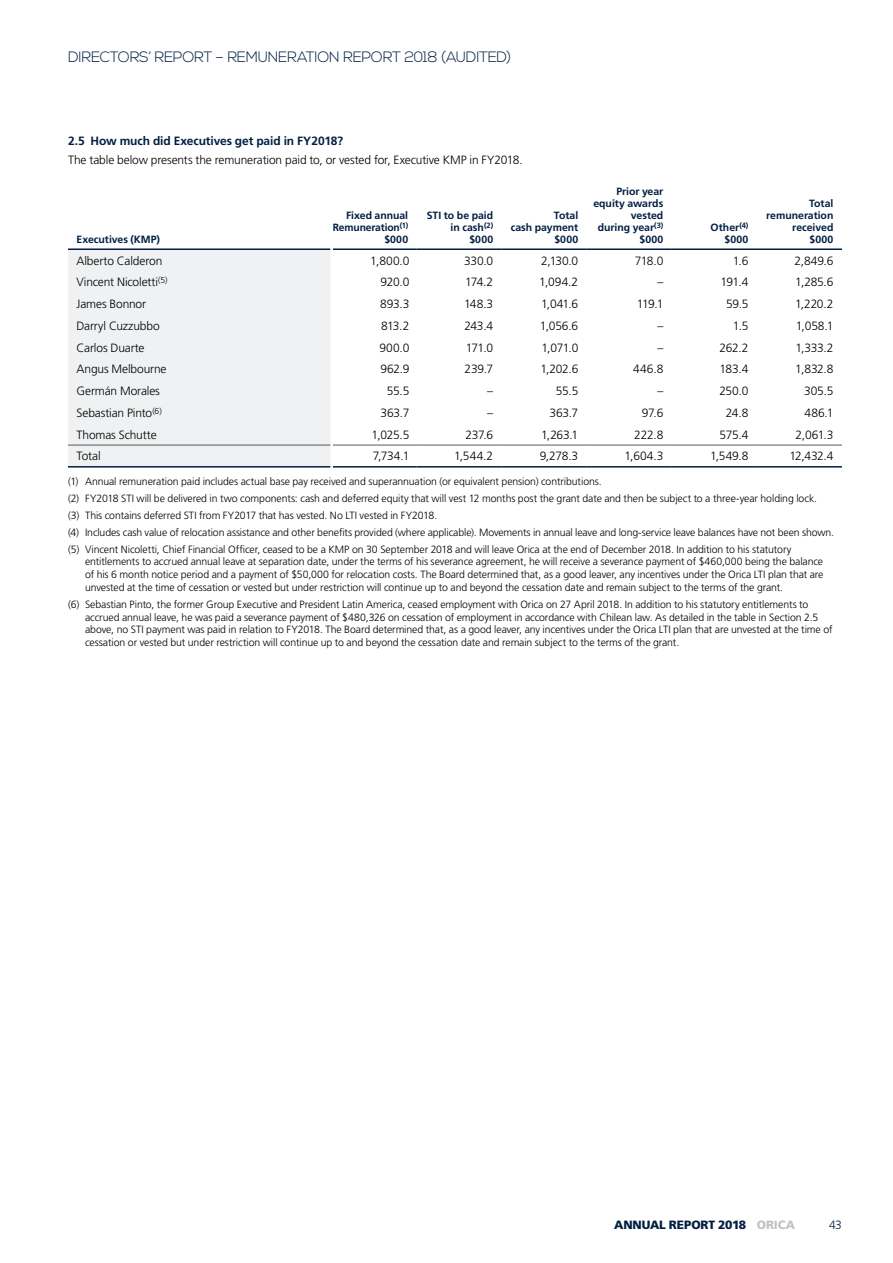
<style>
.page{position:relative;width:893px;height:1263px;background:#fff}
.page>*{position:absolute;margin:0;border:0;box-sizing:border-box;transform-origin:0 0}
.t1{font:300 15px "Nexa";letter-spacing:-.02em;color:#001e42}
.f_Nºs{font:300 12px "Frutiger LT Std";letter-spacing:-.025em;color:#000}
.f_Text{font:300 12px "Frutiger LT Std";letter-spacing:-.015em;color:#000}
.b_Text__1st{font:300 12px "Frutiger LT Std";letter-spacing:-.01em;color:#000}
.b_Head_B{font:700 12px "Frutiger LT Std";letter-spacing:-.005em;color:#001e42}
.t2{font:900 12px "Frutiger LT Std";letter-spacing:-.01em;color:#001e42}
.t3{font:300 12px "Frutiger LT Std";color:#001e42}
.b_Note_Hi_1{font:300 10.5px/12.8px "Frutiger LT Std";letter-spacing:-.01em;color:#000}
.f_Subhead_Nºs__Bold{font:700 10.5px/12px "Frutiger LT Std";letter-spacing:-.005em;color:#001e42;text-align:right}
.f_Subhead_Left__Bold{font:700 10.5px "Frutiger LT Std";color:#001e42}
.s1{color:#c0c2c6}
</style>
<div class="page">
<div style="left:68px;top:250px;width:263px;height:216px;background:#eff1f2"></div>
<hr style="left:68px;top:248px;width:263px;height:2px;background:#001e42">
<hr style="left:68px;top:466px;width:263px;height:2px;background:#001e42">
<hr style="left:68px;top:445px;width:263px;height:1px;background:#575756">
<hr style="left:333px;top:466px;width:84px;height:2px;background:#001e42">
<hr style="left:417px;top:466px;width:85px;height:2px;background:#001e42">
<hr style="left:502px;top:466px;width:85px;height:2px;background:#001e42">
<hr style="left:587px;top:466px;width:85px;height:2px;background:#001e42">
<hr style="left:672px;top:466px;width:85px;height:2px;background:#001e42">
<hr style="left:757px;top:466px;width:85px;height:2px;background:#001e42">
<hr style="left:333px;top:445px;width:84px;height:1px;background:#575756">
<hr style="left:417px;top:445px;width:85px;height:1px;background:#575756">
<hr style="left:502px;top:445px;width:85px;height:1px;background:#575756">
<hr style="left:587px;top:445px;width:85px;height:1px;background:#575756">
<hr style="left:672px;top:445px;width:85px;height:1px;background:#575756">
<hr style="left:757px;top:445px;width:85px;height:1px;background:#575756">
<hr style="left:333px;top:248px;width:84px;height:2px;background:#001e42">
<hr style="left:417px;top:248px;width:85px;height:2px;background:#001e42">
<hr style="left:502px;top:248px;width:85px;height:2px;background:#001e42">
<hr style="left:587px;top:248px;width:85px;height:2px;background:#001e42">
<hr style="left:672px;top:248px;width:85px;height:2px;background:#001e42">
<hr style="left:757px;top:248px;width:85px;height:2px;background:#001e42">
<h1 class="t1" style="left:68px;top:49px;width:445px">DIRECTORS’ REPORT – REMUNERATION REPORT 2018 (AUDITED)</h1>
<p class="b_Head_B" style="left:68px;top:134px;width:277px">2.5 How much did Executives get paid in FY2018?</p>
<p class="b_Text__1st" style="left:68px;top:153px;width:456px">The table below presents the remuneration paid to, or vested for, Executive KMP in FY2018.</p>
<p class="f_Subhead_Left__Bold" style="left:77px;top:233px;width:85px">Executives (KMP)</p>
<p class="f_Subhead_Nºs__Bold" style="left:333px;top:209px;width:77px">Fixed annual<br>Remuneration<sup>(1) </sup>$000</p>
<p class="f_Subhead_Nºs__Bold" style="left:427px;top:209px;width:68px">STI to be paid in cash<sup>(2) </sup>$000</p>
<p class="f_Subhead_Nºs__Bold" style="left:511px;top:209px;width:69px">Total<br>cash payment $000</p>
<p class="f_Subhead_Nºs__Bold" style="left:593px;top:185px;width:71px">Prior year equity awards vested<br>during year<sup>(3) </sup>$000</p>
<p class="f_Subhead_Nºs__Bold" style="left:711px;top:221px;width:39px">Other<sup>(4) </sup>$000</p>
<p class="f_Subhead_Nºs__Bold" style="left:766px;top:197px;width:69px">Total remuneration received $000</p>
<p class="f_Text" style="left:77px;top:254px;width:87px">Alberto Calderon</p>
<p class="f_Nºs" style="left:370px;top:254px;width:41px">1,800.0</p>
<p class="f_Nºs" style="left:464px;top:254px;width:31px">330.0</p>
<p class="f_Nºs" style="left:541px;top:254px;width:39px">2,130.0</p>
<p class="f_Nºs" style="left:635px;top:254px;width:30px">718.0</p>
<p class="f_Nºs" style="left:733px;top:254px;width:17px">1.6</p>
<p class="f_Nºs" style="left:794px;top:254px;width:40px">2,849.6</p>
<p class="f_Text" style="left:77px;top:275px;width:93px">Vincent Nicoletti<sup>(5)</sup></p>
<p class="f_Nºs" style="left:380px;top:275px;width:30px">920.0</p>
<p class="f_Nºs" style="left:465px;top:275px;width:30px">174.2</p>
<p class="f_Nºs" style="left:539px;top:275px;width:41px">1,094.2</p>
<p class="f_Nºs" style="left:657px;top:275px;width:7px">–</p>
<p class="f_Nºs" style="left:721px;top:275px;width:29px">191.4</p>
<p class="f_Nºs" style="left:795px;top:275px;width:40px">1,285.6</p>
<p class="f_Text" style="left:77px;top:297px;width:71px">James Bonnor</p>
<p class="f_Nºs" style="left:380px;top:297px;width:31px">893.3</p>
<p class="f_Nºs" style="left:464px;top:297px;width:31px">148.3</p>
<p class="f_Nºs" style="left:541px;top:297px;width:39px">1,041.6</p>
<p class="f_Nºs" style="left:637px;top:297px;width:28px">119.1</p>
<p class="f_Nºs" style="left:726px;top:297px;width:24px">59.5</p>
<p class="f_Nºs" style="left:795px;top:297px;width:40px">1,220.2</p>
<p class="f_Text" style="left:77px;top:319px;width:85px">Darryl Cuzzubbo</p>
<p class="f_Nºs" style="left:381px;top:319px;width:30px">813.2</p>
<p class="f_Nºs" style="left:464px;top:319px;width:30px">243.4</p>
<p class="f_Nºs" style="left:540px;top:319px;width:40px">1,056.6</p>
<p class="f_Nºs" style="left:657px;top:319px;width:7px">–</p>
<p class="f_Nºs" style="left:733px;top:319px;width:17px">1.5</p>
<p class="f_Nºs" style="left:796px;top:319px;width:39px">1,058.1</p>
<p class="f_Text" style="left:77px;top:341px;width:70px">Carlos Duarte</p>
<p class="f_Nºs" style="left:379px;top:341px;width:31px">900.0</p>
<p class="f_Nºs" style="left:466px;top:341px;width:29px">171.0</p>
<p class="f_Nºs" style="left:541px;top:341px;width:38px">1,071.0</p>
<p class="f_Nºs" style="left:657px;top:341px;width:7px">–</p>
<p class="f_Nºs" style="left:719px;top:341px;width:30px">262.2</p>
<p class="f_Nºs" style="left:795px;top:341px;width:40px">1,333.2</p>
<p class="f_Text" style="left:77px;top:362px;width:92px">Angus Melbourne</p>
<p class="f_Nºs" style="left:380px;top:362px;width:31px">962.9</p>
<p class="f_Nºs" style="left:465px;top:362px;width:30px">239.7</p>
<p class="f_Nºs" style="left:540px;top:362px;width:39px">1,202.6</p>
<p class="f_Nºs" style="left:633px;top:362px;width:32px">446.8</p>
<p class="f_Nºs" style="left:720px;top:362px;width:30px">183.4</p>
<p class="f_Nºs" style="left:795px;top:362px;width:40px">1,832.8</p>
<p class="f_Text" style="left:77px;top:384px;width:85px">Germán Morales</p>
<p class="f_Nºs" style="left:387px;top:384px;width:24px">55.5</p>
<p class="f_Nºs" style="left:487px;top:384px;width:7px">–</p>
<p class="f_Nºs" style="left:556px;top:384px;width:24px">55.5</p>
<p class="f_Nºs" style="left:657px;top:384px;width:7px">–</p>
<p class="f_Nºs" style="left:719px;top:384px;width:31px">250.0</p>
<p class="f_Nºs" style="left:804px;top:384px;width:31px">305.5</p>
<p class="f_Text" style="left:77px;top:406px;width:87px">Sebastian Pinto<sup>(6)</sup></p>
<p class="f_Nºs" style="left:380px;top:406px;width:30px">363.7</p>
<p class="f_Nºs" style="left:487px;top:406px;width:7px">–</p>
<p class="f_Nºs" style="left:549px;top:406px;width:30px">363.7</p>
<p class="f_Nºs" style="left:642px;top:406px;width:23px">97.6</p>
<p class="f_Nºs" style="left:726px;top:406px;width:24px">24.8</p>
<p class="f_Nºs" style="left:804px;top:406px;width:30px">486.1</p>
<p class="f_Text" style="left:77px;top:428px;width:82px">Thomas Schutte</p>
<p class="f_Nºs" style="left:372px;top:428px;width:39px">1,025.5</p>
<p class="f_Nºs" style="left:465px;top:428px;width:29px">237.6</p>
<p class="f_Nºs" style="left:541px;top:428px;width:39px">1,263.1</p>
<p class="f_Nºs" style="left:634px;top:428px;width:31px">222.8</p>
<p class="f_Nºs" style="left:719px;top:428px;width:30px">575.4</p>
<p class="f_Nºs" style="left:796px;top:428px;width:39px">2,061.3</p>
<p class="f_Text" style="left:77px;top:449px;width:26px">Total</p>
<p class="f_Nºs" style="left:373px;top:449px;width:38px">7,734.1</p>
<p class="f_Nºs" style="left:454px;top:449px;width:41px">1,544.2</p>
<p class="f_Nºs" style="left:540px;top:449px;width:40px">9,278.3</p>
<p class="f_Nºs" style="left:624px;top:449px;width:40px">1,604.3</p>
<p class="f_Nºs" style="left:710px;top:449px;width:40px">1,549.8</p>
<p class="f_Nºs" style="left:789px;top:449px;width:46px">12,432.4</p>
<p class="b_Note_Hi_1" style="left:68px;top:475px;width:535px">(1) Annual remuneration paid includes actual base pay received and superannuation (or equivalent pension) contributions.</p>
<p class="b_Note_Hi_1" style="left:68px;top:492px;width:750px">(2) FY2018 STI will be delivered in two components: cash and deferred equity that will vest 12 months post the grant date and then be subject to a three-year holding lock.</p>
<p class="b_Note_Hi_1" style="left:68px;top:509px;width:371px">(3) This contains deferred STI from FY2017 that has vested. No LTI vested in FY2018.</p>
<p class="b_Note_Hi_1" style="left:68px;top:526px;width:768px">(4) Includes cash value of relocation assistance and other benefits provided (where applicable). Movements in annual leave and long-service leave balances have not been shown.</p>
<p class="b_Note_Hi_1" style="left:85px;top:543px;width:740px;text-indent:-17px">(5) Vincent Nicoletti, Chief Financial Officer, ceased to be a KMP on 30 September 2018 and will leave Orica at the end of December 2018. In addition to his statutory entitlements to accrued annual leave at separation date, under the terms of his severance agreement, he will receive a severance payment of $460,000 being the balance of his 6 month notice period and a payment of $50,000 for relocation costs. The Board determined that, as a good leaver, any incentives under the Orica LTI plan that are unvested at the time of cessation or vested but under restriction will continue up to and beyond the cessation date and remain subject to the terms of the grant.</p>
<p class="b_Note_Hi_1" style="left:85px;top:598px;width:749px;text-indent:-17px">(6) Sebastian Pinto, the former Group Executive and President Latin America, ceased employment with Orica on 27 April 2018. In addition to his statutory entitlements to accrued annual leave, he was paid a severance payment of $480,326 on cessation of employment in accordance with Chilean law. As detailed in the table in Section 2.5 above, no STI payment was paid in relation to FY2018. The Board determined that, as a good leaver, any incentives under the Orica LTI plan that are unvested at the time of cessation or vested but under restriction will continue up to and beyond the cessation date and remain subject to the terms of the grant.</p>
<p class="t2" style="left:614px;top:1217px;width:183px">ANNUAL REPORT 2018 <span class="s1">ORICA</span></p>
<p class="t3" style="left:829px;top:1218px;width:14px">43</p>
</div>
